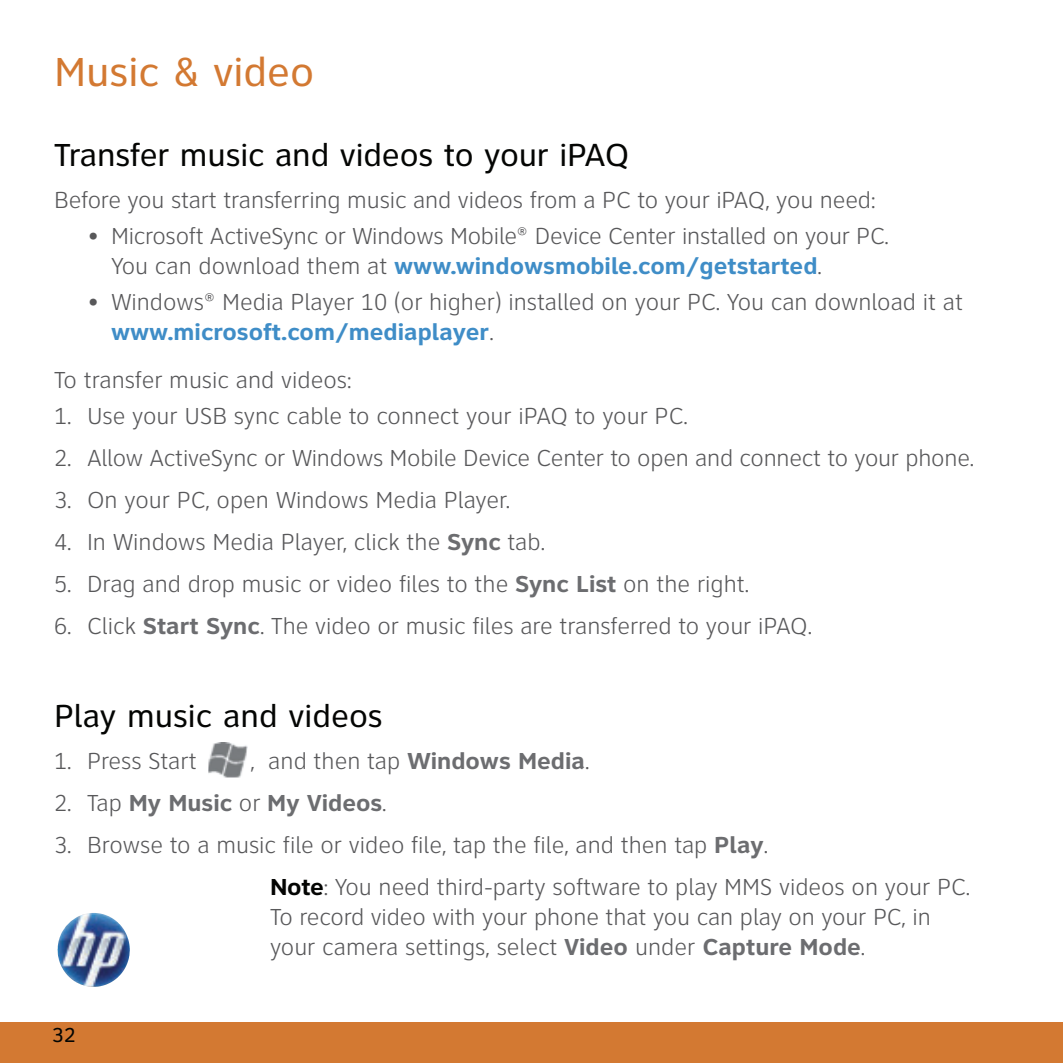
<style>
.page{position:relative;width:1063px;height:1063px;background:#fff}
.page>*{position:absolute;margin:0;border:0;box-sizing:border-box;transform-origin:0 0}
.t1{font:42px "Clearview ATT";color:#d37932}
.t2{font:33px "Clearview ATT";letter-spacing:-.005em;color:#040503}
.t3{font:300 24px/30px "Clearview ATT";color:#58585a}
.t4{font:700 24px "Clearview ATT";color:#6c6d70}
.t5{font:21px "Clearview ATT";color:#040503}
.s1{font-weight:700;color:#3f8dc7}
.s2{font-weight:700;color:#6c6d70}
.s3{font-weight:300;color:#58585a}
.s4{font-weight:700;color:#040503}
</style>
<div class="page">
<div style="left:1px;top:1022px;width:1062px;height:41px;background:#d37932"></div>
<img style="left:92px;top:913px;width:36px;height:26px">
<img style="left:208px;top:743px;width:39px;height:35px">
<h1 class="t1" style="left:54px;top:56px;width:262px">Music &amp; video</h1>
<h2 class="t2" style="left:54px;top:143px;width:577px">Transfer music and videos to your iPAQ</h2>
<p class="t3" style="left:54px;top:187px;width:823px">Before you start transferring music and videos from a PC to your iPAQ, you need:</p>
<p class="t3" style="left:111px;top:223px;width:780px;text-indent:-24px">• Microsoft ActiveSync or Windows Mobile® Device Center installed on your PC.<br>You can download them at <span class="s1">www.windowsmobile.com/getstarted</span>.</p>
<p class="t3" style="left:111px;top:289px;width:854px;text-indent:-24px">• Windows® Media Player 10 (or higher) installed on your PC. You can download it at <span class="s1">www.microsoft.com/mediaplayer</span>.</p>
<p class="t3" style="left:54px;top:367px;width:299px">To transfer music and videos:</p>
<p class="t3" style="left:54px;top:403px;width:635px">1. Use your USB sync cable to connect your iPAQ to your PC.</p>
<p class="t3" style="left:54px;top:445px;width:922px">2. Allow ActiveSync or Windows Mobile Device Center to open and connect to your phone.</p>
<p class="t3" style="left:54px;top:487px;width:458px">3. On your PC, open Windows Media Player.</p>
<p class="t3" style="left:54px;top:529px;width:493px">4. In Windows Media Player, click the <span class="s2">Sync</span> tab.</p>
<p class="t3" style="left:54px;top:571px;width:697px">5. Drag and drop music or video files to the <span class="s2">Sync List</span> on the right.</p>
<p class="t3" style="left:54px;top:613px;width:760px">6. Click <span class="s2">Start Sync</span>. The video or music files are transferred to your iPAQ.</p>
<h2 class="t2" style="left:54px;top:704px;width:330px">Play music and videos</h2>
<p class="t3" style="left:54px;top:748px;width:144px">1. Press Start</p>
<p class="t3" style="left:250px;top:748px;width:340px">, and then tap <span class="s2">Windows Media</span>.</p>
<p class="t4" style="left:54px;top:794px;width:334px"><span class="s3">2. Tap</span> My Music <span class="s3">or</span> My Videos<span class="s3">.</span></p>
<p class="t3" style="left:270px;top:826px;width:702px;line-height:42px;text-indent:-216px">3. Browse to a music file or video file, tap the file, and then tap <span class="s2">Play</span>.<br><span class="s4">Note</span>: You need third-party software to play MMS videos on your PC.</p>
<p class="t3" style="left:270px;top:904px;width:662px">To record video with your phone that you can play on your PC, in your camera settings, select <span class="s2">Video</span> under <span class="s2">Capture Mode</span>.</p>
<p class="t5" style="left:52px;top:1028px;width:26px">32</p>
</div>
